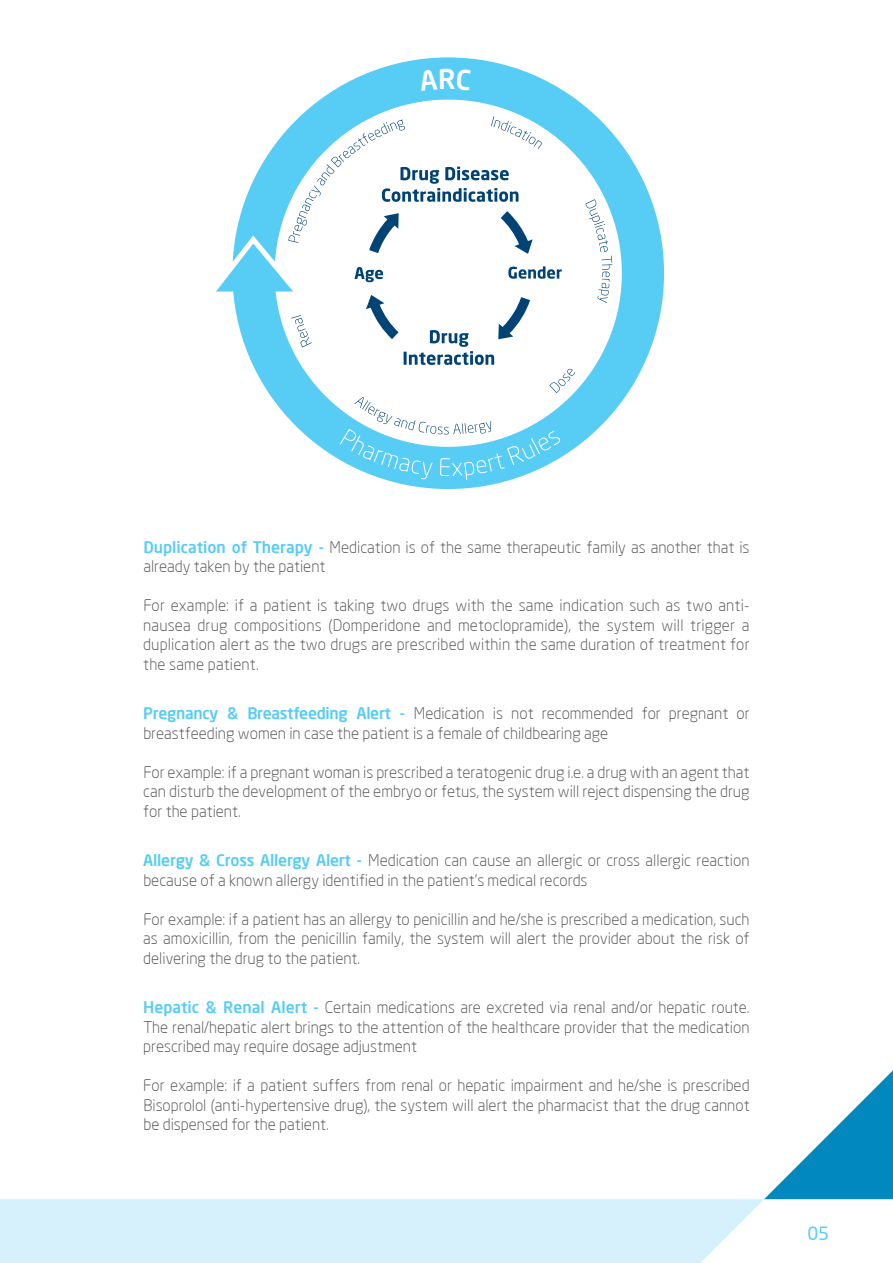
<style>
.page{position:relative;width:893px;height:1263px;background:#fff}
.page>*{position:absolute;margin:0;border:0;box-sizing:border-box;transform-origin:0 0}
.t1{font:500 27px "Neo Sans Arabic";color:#fff}
.t2{font:18px "Neo Sans";color:#57ccf5}
.t3{font:300 15.75px/19.5px "Neo Sans";color:#4e4b4c;text-align:justify}
.s1{font-weight:500;color:#57ccf5}
</style>
<div class="page">
<div style="left:0;top:1199px;width:764px;height:64px;background:#d6f0fc"></div>
<svg style="left:764px;top:1070px;width:129px;height:129px"></svg>
<div style="left:232px;top:57px;width:432px;height:432px;border:42px solid #57ccf5;border-radius:50%"></div>
<svg style="left:585px;top:199px;width:27px;height:104px"></svg>
<svg style="left:216px;top:116px;width:359px;height:364px"></svg>
<svg style="left:419px;top:69px;width:18px;height:21px"></svg>
<svg style="left:457px;top:69px;width:14px;height:21px"></svg>
<h1 class="t1" style="left:438px;top:58px;width:19px">R</h1>
<p class="t3" style="left:143px;top:537px;width:608px"><span class="s1">Duplication of Therapy -</span> Medication is of the same therapeutic family as another that is already taken by the patient</p>
<p class="t3" style="left:143px;top:595px;width:608px">For example: if a patient is taking two drugs with the same indication such as two anti&shy;nausea drug compositions (Domperidone and metoclopramide), the system will trigger a duplication alert as the two drugs are prescribed within the same duration of treatment for the same patient.</p>
<p class="t3" style="left:143px;top:703px;width:608px"><span class="s1">Pregnancy &amp; Breastfeeding Alert -</span> Medication is not recommended for pregnant or breastfeeding women in case the patient is a female of childbearing age</p>
<p class="t3" style="left:143px;top:762px;width:608px">For example: if a pregnant woman is prescribed a teratogenic drug i.e. a drug with an agent that can disturb the development of the embryo or fetus, the system will reject dispensing the drug for the patient.</p>
<p class="t3" style="left:143px;top:850px;width:608px"><span class="s1">Allergy &amp; Cross Allergy Alert -</span> Medication can cause an allergic or cross allergic reaction because of a known allergy identified in the patient’s medical records</p>
<p class="t3" style="left:143px;top:909px;width:608px">For example: if a patient has an allergy to penicillin and he/she is prescribed a medication, such as amoxicillin, from the penicillin family, the system will alert the provider about the risk of delivering the drug to the patient.</p>
<p class="t3" style="left:143px;top:997px;width:608px"><span class="s1">Hepatic &amp; Renal Alert -</span> Certain medications are excreted via renal and/or hepatic route.<br>The renal/hepatic alert brings to the attention of the healthcare provider that the medication prescribed may require dosage adjustment</p>
<p class="t3" style="left:143px;top:1075px;width:608px">For example: if a patient suffers from renal or hepatic impairment and he/she is prescribed Bisoprolol (anti-hypertensive drug), the system will alert the pharmacist that the drug cannot be dispensed for the patient.</p>
<p class="t2" style="left:807px;top:1223px;width:23px">05</p>
</div>
